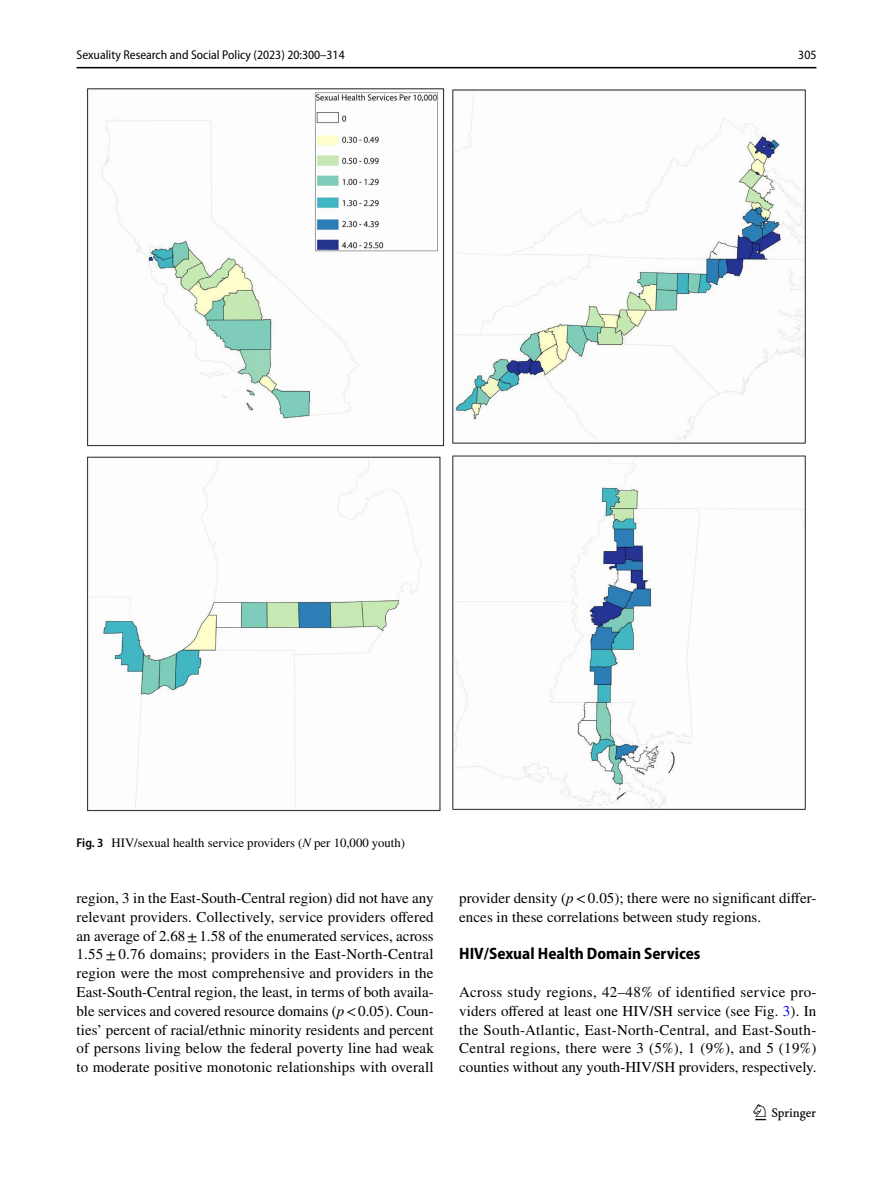
<style>
.page{position:relative;width:893px;height:1187px;background:#fff}
.page>*{position:absolute;margin:0;border:0;box-sizing:border-box;transform-origin:0 0}
.t1{font:22.5px "Springnew Regular 2";color:#000}
.t2{font:700 semi-condensed 16.5px "Myriad Pro";color:#000}
.t3{font:15px/18.8px "STIX";letter-spacing:.005em;color:#000;text-align:justify}
.t4{font:12.75px "STIX";color:#000}
.t5{font:semi-condensed 12.75px "Myriad Pro";color:#000}
.s1{font-family:"Myriad Pro";font-weight:600;font-stretch:semi-condensed}
.s2{font-style:italic}
.s3{color:#00f}
</style>
<div class="page">
<hr style="left:77px;top:67px;width:739px;height:1px;background:#000">
<img style="left:87px;top:88px;width:719px;height:724px">
<p class="t5" style="left:77px;top:48px;width:270px">Sexuality Research and Social Policy (2023) 20:300–314</p>
<p class="t5" style="left:798px;top:48px;width:20px">305</p>
<p class="t4" style="left:77px;top:834px;width:330px"><span class="s1">Fig. 3</span> HIV/sexual health service providers (<span class="s2">N</span> per 10,000 youth)</p>
<p class="t3" style="left:77px;top:889px;width:359px">region, 3 in the East-South-Central region) did not have any relevant providers. Collectively, service providers offered an average of 2.68±1.58 of the enumerated services, across 1.55±0.76 domains; providers in the East-North-Central region were the most comprehensive and providers in the East-South-Central region, the least, in terms of both availa&shy;ble services and covered resource domains (<span class="s2">p</span>&lt;0.05). Coun&shy;ties’ percent of racial/ethnic minority residents and percent of persons living below the federal poverty line had weak to moderate positive monotonic relationships with overall</p>
<p class="t3" style="left:459px;top:889px;width:359px">provider density (<span class="s2">p</span>&lt;0.05); there were no significant differ&shy;ences in these correlations between study regions.</p>
<p class="t2" style="left:459px;top:944px;width:243px">HIV/Sexual Health Domain Services</p>
<p class="t3" style="left:459px;top:983px;width:359px">Across study regions, 42–48% of identified service pro&shy;viders offered at least one HIV/SH service (see Fig. <span class="s3">3</span>). In the South-Atlantic, East-North-Central, and East-South-Central regions, there were 3 (5%), 1 (9%), and 5 (19%) counties without any youth-HIV/SH providers, respectively.</p>
<h1 class="t1" style="left:755px;top:1104px;width:62px">1 3</h1>
</div>
